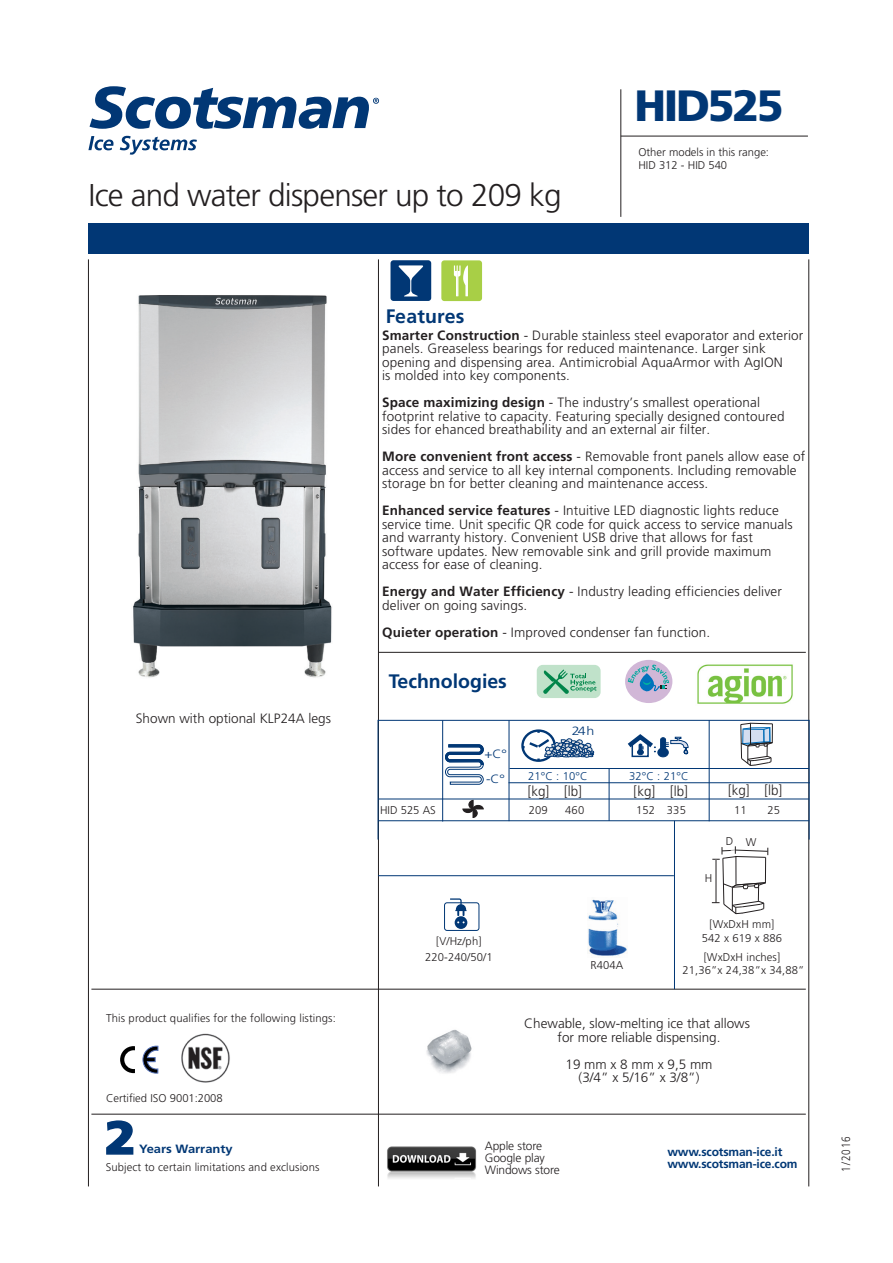
<style>
.page{position:relative;width:893px;height:1263px;background:#fff}
.page>*{position:absolute;margin:0;border:0;box-sizing:border-box;transform-origin:0 0}
.t1{font:900 46.05px "Frutiger";color:#013775;scale:1.1 1}
.t2{font:900 43.8px "Frutiger";letter-spacing:-.05em;color:#013775}
.t3{font:300 31.5px "Frutiger";letter-spacing:-.025em;color:#231f20}
.t4{font:700 19.5px "Frutiger";color:#013775}
.t5{font:300 14.1px "Frutiger";color:#231f20;scale:.95 1}
.t6{font:300 13.5px/13.5px "Frutiger";letter-spacing:.01em;color:#231f20}
.t7{font:700 12px/12px "Frutiger";letter-spacing:-.015em;color:#013775}
.t8{font:300 12px/12px "Frutiger";letter-spacing:-.015em;color:#231f20}
.t9{font:700 12px "Frutiger";letter-spacing:-.015em;color:#013775;scale:1.08 1}
.t10{font:300 12px "Frutiger";letter-spacing:-.015em;color:#231f20;scale:.83 1}
.t11{font:300 12px/25.5px "Frutiger";color:#013775;scale:1.12 1}
.t12{font:300 12px "Frutiger";color:#013775;scale:1.19 1}
.t13{font:300 11.25px/13.5px "Frutiger";letter-spacing:.01em;color:#231f20;text-align:center}
.t14{font:300 11.25px "Frutiger";letter-spacing:.01em;color:#013775}
.s1{font-weight:700}
</style>
<div class="page">
<img style="left:387px;top:1146px;width:90px;height:33px">
<div style="left:89px;top:223px;width:720px;height:30px;background:#013775"></div>
<hr style="left:378px;top:259px;width:1px;height:927px;background:#231f20">
<hr style="left:88px;top:259px;width:1px;height:927px;background:#231f20">
<hr style="left:808px;top:259px;width:1px;height:927px;background:#231f20">
<div style="left:441px;top:260px;width:41px;height:41px;background:#a8cf46;border-radius:3px"></div>
<svg style="left:454px;top:265px;width:14px;height:31px"></svg>
<hr style="left:379px;top:652px;width:427px;height:1px;background:#231f20">
<hr style="left:91px;top:1114px;width:715px;height:1px;background:#231f20">
<hr style="left:91px;top:989px;width:715px;height:1px;background:#231f20">
<svg style="left:106px;top:1120px;width:28px;height:35px"></svg>
<svg style="left:90px;top:86px;width:289px;height:43px"></svg>
<svg style="left:88px;top:136px;width:26px;height:14px"></svg>
<svg style="left:120px;top:136px;width:77px;height:19px"></svg>
<svg style="left:143px;top:1046px;width:15px;height:27px"></svg>
<svg style="left:120px;top:1046px;width:15px;height:27px"></svg>
<div style="left:378px;top:720px;width:431px;height:120px;border:1px solid #013775"></div>
<hr style="left:378px;top:799px;width:431px;height:1px;background:#013775">
<hr style="left:378px;top:820px;width:431px;height:1px;background:#013775">
<hr style="left:378px;top:875px;width:296px;height:1px;background:#013775">
<hr style="left:442px;top:720px;width:1px;height:101px;background:#013775">
<div style="left:444px;top:902px;width:35px;height:29px;border:1px solid #013775;border-radius:3px"></div>
<div style="left:455px;top:916px;width:12px;height:13px;background:#013775;border-radius:50%"></div>
<svg style="left:450px;top:898px;width:16px;height:25px"></svg>
<svg style="left:462px;top:799px;width:22px;height:19px"></svg>
<svg style="left:445px;top:744px;width:39px;height:41px"></svg>
<svg style="left:627px;top:734px;width:62px;height:24px"></svg>
<hr style="left:509px;top:768px;width:300px;height:1px;background:#013775">
<hr style="left:508px;top:782px;width:302px;height:1px;background:#013775">
<hr style="left:674px;top:821px;width:1px;height:168px;background:#013775">
<hr style="left:709px;top:720px;width:1px;height:101px;background:#013775">
<hr style="left:609px;top:768px;width:1px;height:53px;background:#013775">
<img style="left:588px;top:899px;width:39px;height:57px">
<div style="left:521px;top:729px;width:35px;height:33px;border:2px solid #013775;border-radius:50%"></div>
<svg style="left:522px;top:731px;width:72px;height:30px"></svg>
<hr style="left:509px;top:720px;width:1px;height:101px;background:#013775">
<img style="left:181px;top:1033px;width:49px;height:50px">
<hr style="left:620px;top:89px;width:1px;height:128px;background:#231f20">
<hr style="left:621px;top:136px;width:187px;height:1px;background:#231f20">
<div style="left:390px;top:260px;width:41px;height:41px;background:#013775;border-radius:3px"></div>
<svg style="left:398px;top:265px;width:25px;height:31px"></svg>
<div style="left:537px;top:665px;width:64px;height:33px;background:#c0e2ca;border-radius:6px"></div>
<svg style="left:543px;top:670px;width:53px;height:24px"></svg>
<svg style="left:625px;top:660px;width:47px;height:43px"></svg>
<img style="left:697px;top:664px;width:96px;height:40px">
<svg style="left:712px;top:846px;width:57px;height:69px"></svg>
<svg style="left:740px;top:722px;width:33px;height:44px"></svg>
<img style="left:133px;top:295px;width:199px;height:383px">
<img style="left:426px;top:1029px;width:46px;height:44px">
<h3 class="t3" style="left:88px;top:177px;width:475px">Ice and water dispenser up to 209 kg</h3>
<h2 class="t2" style="left:634px;top:79px;width:151px">HID525</h2>
<p class="t13" style="left:638px;top:145px;width:132px;text-align:left">Other models in this range:<br>HID 312 - HID 540</p>
<p class="t6" style="left:136px;top:712px;width:197px">Shown with optional KLP24A legs</p>
<p class="t13" style="left:106px;top:1011px;width:231px">This product qualifies for the following listings:</p>
<p class="t13" style="left:106px;top:1091px;width:118px">Certified ISO 9001:2008</p>
<h1 class="t1" style="left:105px;top:1110px;width:30px">2</h1>
<p class="t9" style="left:139px;top:1142px;width:88px">Years Warranty</p>
<p class="t13" style="left:106px;top:1160px;width:215px">Subject to certain limitations and exclusions</p>
<h3 class="t4" style="left:386px;top:304px;width:80px">Features</h3>
<p class="t6" style="left:382px;top:328px;width:423px"><span class="s1">Smarter Construction</span> - Durable stainless steel evaporator and exterior panels. Greaseless bearings for reduced maintenance. Larger sink opening and dispensing area. Antimicrobial AquaArmor with AgION<br>is molded into key components.</p>
<p class="t6" style="left:382px;top:396px;width:404px"><span class="s1">Space maximizing design</span> - The industry’s smallest operational footprint relative to capacity. Featuring specially designed contoured sides for ehanced breathability and an external air filter.</p>
<p class="t6" style="left:382px;top:450px;width:424px"><span class="s1">More convenient front access</span> - Removable front panels allow ease of access and service to all key internal components. Including removable storage bn for better cleaning and maintenance access.</p>
<p class="t6" style="left:382px;top:504px;width:412px"><span class="s1">Enhanced service features</span> - Intuitive LED diagnostic lights reduce service time. Unit specific QR code for quick access to service manuals and warranty history. Convenient USB drive that allows for fast software updates. New removable sink and grill provide maximum access for ease of cleaning.</p>
<p class="t6" style="left:382px;top:585px;width:401px"><span class="s1">Energy and Water Efficiency</span> - Industry leading efficiencies deliver deliver on going savings.</p>
<p class="t6" style="left:382px;top:625px;width:329px"><span class="s1">Quieter operation</span> - Improved condenser fan function.</p>
<h3 class="t4" style="left:389px;top:669px;width:120px">Technologies</h3>
<p class="t13" style="left:380px;top:803px;width:57px">HID 525 AS</p>
<p class="t11" style="left:484px;top:741px;width:21px">+C° -C°</p>
<p class="t13" style="left:425px;top:933px;width:69px;line-height:16.5px">[V/Hz/ph]<br>220-240/50/1</p>
<p class="t12" style="left:572px;top:724px;width:21px">24h</p>
<p class="t14" style="left:528px;top:770px;width:61px">21°C : 10°C</p>
<p class="t14" style="left:629px;top:770px;width:61px">32°C : 21°C</p>
<p class="t5" style="left:528px;top:783px;width:59px">[kg] [lb]</p>
<p class="t5" style="left:634px;top:783px;width:59px">[kg] [lb]</p>
<p class="t5" style="left:728px;top:782px;width:59px">[kg] [lb]</p>
<p class="t13" style="left:529px;top:803px;width:20px">209</p>
<p class="t13" style="left:565px;top:803px;width:20px">460</p>
<p class="t13" style="left:636px;top:803px;width:51px">152 335</p>
<p class="t13" style="left:734px;top:803px;width:14px">11</p>
<p class="t13" style="left:767px;top:803px;width:14px">25</p>
<p class="t13" style="left:590px;top:958px;width:34px">R404A</p>
<p class="t13" style="left:705px;top:872px;width:9px">H</p>
<p class="t13" style="left:726px;top:835px;width:32px">D W</p>
<p class="t13" style="left:702px;top:918px;width:82px">[WxDxH mm]<br>542 x 619 x 886</p>
<p class="t13" style="left:682px;top:950px;width:123px">[WxDxH inches]<br>21,36”x 24,38”x 34,88”</p>
<p class="t6" style="left:524px;top:1017px;width:227px;text-align:center">Chewable, slow-melting ice that allows for more reliable dispensing.</p>
<p class="t6" style="left:565px;top:1057px;width:149px;text-align:center">19 mm x 8 mm x 9,5 mm (3/4” x 5/16” x 3/8”)</p>
<p class="t8" style="left:485px;top:1140px;width:76px">Apple store<br>Google play<br>Windows store</p>
<p class="t7" style="left:667px;top:1146px;width:132px">www.scotsman-ice.it www.scotsman-ice.com</p>
<p class="t10" style="left:839px;top:1172px;width:44px;rotate:-90deg">1/2016</p>
</div>
